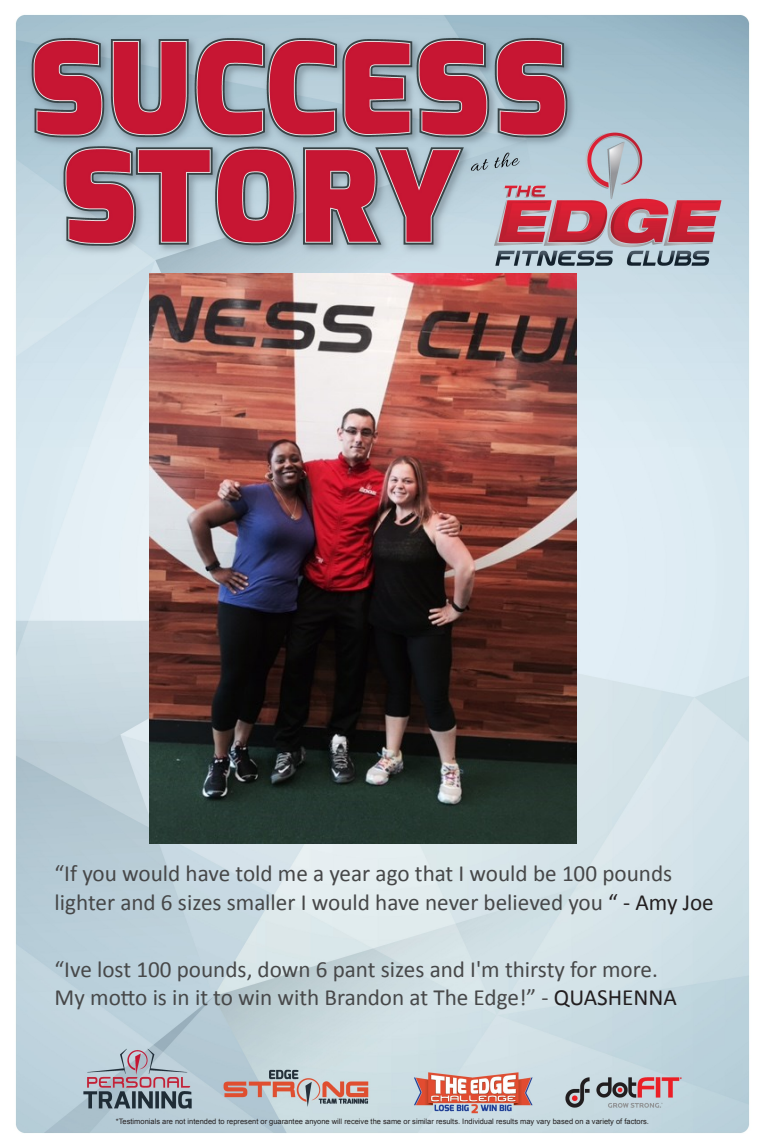
<style>
.page{position:relative;width:765px;height:1148px;background:#fff}
.page>*{position:absolute;margin:0;border:0;box-sizing:border-box;transform-origin:0 0}
.t1{font:23.25px "Calibri";color:#474849}
.t2{font:23.12px/28.2px "Calibri";color:#464748}
.t3{font:23.12px "Calibri";color:#474849}
.t4{font:7.5px "Arial";color:#231f20}
.s1{color:#231f20}
</style>
<div class="page">
<img style="left:15px;top:15px;width:735px;height:1118px">
<img style="left:150px;top:273px;width:427px;height:570px">
<h2 class="t2" style="left:55px;top:859px;width:661px">“If you would have told me a year ago that I would be 100 pounds lighter and 6 sizes smaller I would have never believed you <span class="s1">“ - Amy Joe</span></h2>
<h2 class="t3" style="left:55px;top:954px;width:605px">“Ive lost 100 pounds, down 6 pant sizes and I'm thirsty for more.</h2>
<h1 class="t1" style="left:55px;top:982px;width:624px">My motto is in it to win with Brandon at The Edge!” - <span class="s1">QUASHENNA</span></h1>
<p class="t4" style="left:116px;top:1116px;width:535px">*Testimonials are not intended to represent or guarantee anyone will receive the same or similar results. Individual results may vary based on a variety of factors.</p>
</div>
